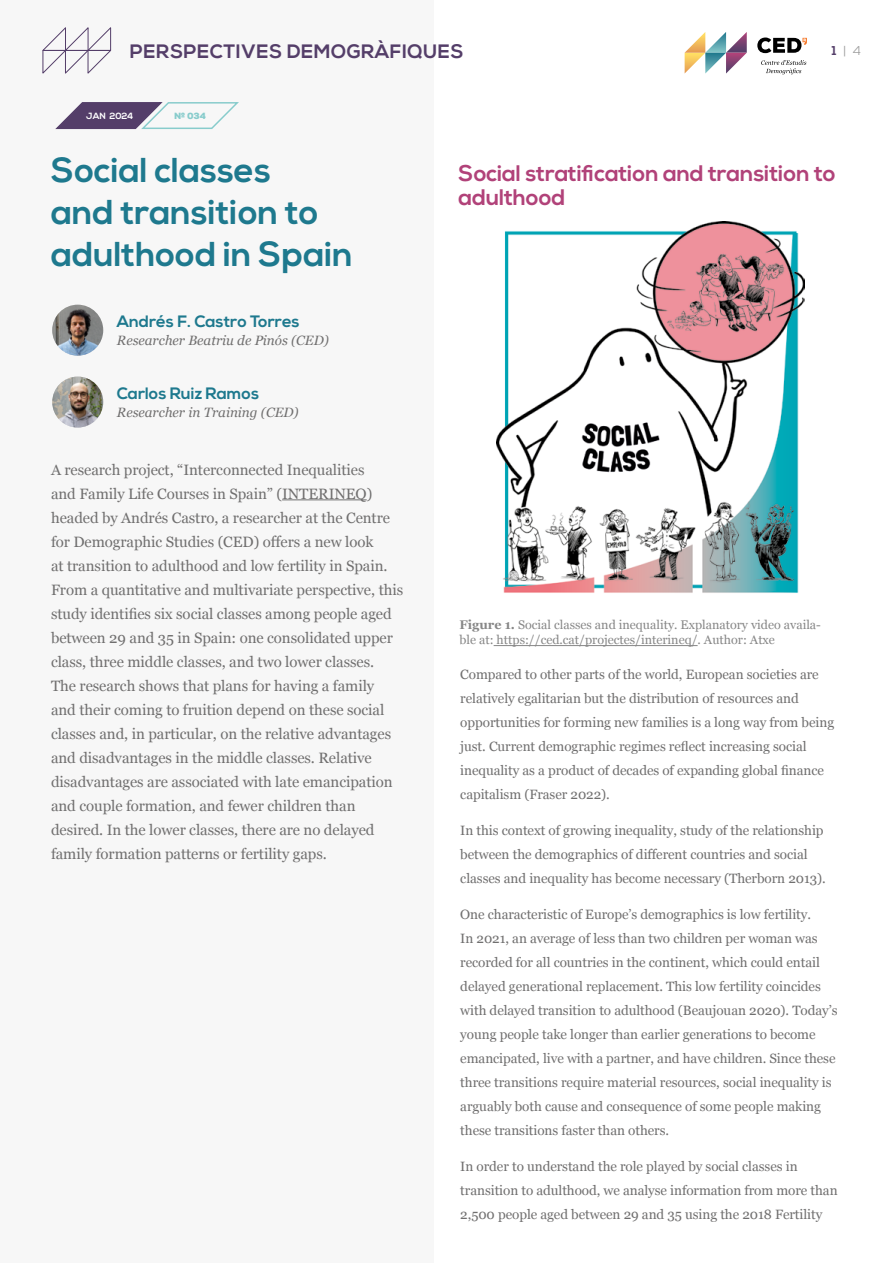
<style>
.page{position:relative;width:893px;height:1263px;background:#fff}
.page>*{position:absolute;margin:0;border:0;box-sizing:border-box;transform-origin:0 0}
.t1{font:700 34.5px/42px "Nexa";color:#1e798e}
.t2{font:700 22.5px/24px "Nexa";letter-spacing:-.005em;color:#b14279}
.t3{font:700 19.35px "Nexa";letter-spacing:.025em;color:#543e69}
.t4{font:700 16.5px "Nexa";color:#1e798e}
.t5{font:15px/24px "Georgia";letter-spacing:-.005em;color:#706f6f}
.t6{font:13.5px/24px "Georgia";letter-spacing:-.005em;color:#706f6f}
.t7{font:italic 13.5px "Georgia";color:#706f6f}
.t8{font:12.75px "Nexa";color:#9c9c9c}
.t9{font:12.45px/15.6px "Georgia";color:#878787}
.t10{font:700 9px "Nexa";color:#fff}
.t11{font:900 9px "Nexa";color:#8cc}
.s1{font-weight:700;color:#543e69}
.s2{font-weight:700}
</style>
<div class="page">
<div style="left:0;top:0;width:434px;height:1263px;background:#f7f7f7"></div>
<hr style="left:282px;top:499px;width:85px;height:1px;background:#706f6f">
<hr style="left:494px;top:645px;width:204px;height:1px;background:#878787">
<img style="left:497px;top:221px;width:308px;height:372px">
<img style="left:52px;top:305px;width:51px;height:51px;border-radius:26px">
<img style="left:52px;top:377px;width:51px;height:51px;border-radius:26px">
<svg style="left:55px;top:102px;width:184px;height:28px"></svg>
<svg style="left:42px;top:27px;width:70px;height:47px"></svg>
<svg style="left:685px;top:32px;width:62px;height:42px"></svg>
<svg style="left:757px;top:38px;width:50px;height:15px"></svg>
<svg style="left:761px;top:60px;width:45px;height:14px"></svg>
<h3 class="t3" style="left:130px;top:40px;width:335px">PERSPECTIVES DEMOGRÀFIQUES</h3>
<p class="t8" style="left:832px;top:43px;width:31px"><span class="s1">1</span> | 4</p>
<p class="t10" style="left:86px;top:111px;width:48px">JAN 2024</p>
<p class="t11" style="left:174px;top:110px;width:34px">Nº 034</p>
<h1 class="t1" style="left:51px;top:150px;width:303px">Social classes<br>and transition to adulthood in Spain</h1>
<p class="t4" style="left:117px;top:312px;width:184px">Andrés F. Castro Torres</p>
<p class="t7" style="left:117px;top:330px;width:214px">Researcher Beatriu de Pinós (CED)</p>
<p class="t4" style="left:117px;top:383px;width:144px">Carlos Ruiz Ramos</p>
<p class="t7" style="left:117px;top:402px;width:183px">Researcher in Training (CED)</p>
<p class="t5" style="left:51px;top:457px;width:354px">A research project, “Interconnected Inequalities<br>and Family Life Courses in Spain” (INTERINEQ) headed by Andrés Castro, a researcher at the Centre for Demographic Studies (CED) offers a new look<br>at transition to adulthood and low fertility in Spain.<br>From a quantitative and multivariate perspective, this study identifies six social classes among people aged between 29 and 35 in Spain: one consolidated upper class, three middle classes, and two lower classes.<br>The research shows that plans for having a family<br>and their coming to fruition depend on these social classes and, in particular, on the relative advantages and disadvantages in the middle classes. Relative disadvantages are associated with late emancipation and couple formation, and fewer children than desired. In the lower classes, there are no delayed family formation patterns or fertility gaps.</p>
<h2 class="t2" style="left:459px;top:162px;width:379px">Social stratification and transition to adulthood</h2>
<p class="t9" style="left:459px;top:616px;width:363px"><span class="s2">Figure 1.</span> Social classes and inequality. Explanatory video availa&shy;ble at: https://ced.cat/projectes/interineq/. Author: Atxe</p>
<p class="t6" style="left:460px;top:661px;width:375px">Compared to other parts of the world, European societies are relatively egalitarian but the distribution of resources and opportunities for forming new families is a long way from being just. Current demographic regimes reflect increasing social inequality as a product of decades of expanding global finance capitalism (Fraser 2022).</p>
<p class="t6" style="left:460px;top:817px;width:367px">In this context of growing inequality, study of the relationship between the demographics of different countries and social classes and inequality has become necessary (Therborn 2013).</p>
<p class="t6" style="left:460px;top:901px;width:379px">One characteristic of Europe’s demographics is low fertility.<br>In 2021, an average of less than two children per woman was recorded for all countries in the continent, which could entail delayed generational replacement. This low fertility coincides with delayed transition to adulthood (Beaujouan 2020). Today’s young people take longer than earlier generations to become emancipated, live with a partner, and have children. Since these three transitions require material resources, social inequality is arguably both cause and consequence of some people making these transitions faster than others.</p>
<p class="t6" style="left:460px;top:1153px;width:379px">In order to understand the role played by social classes in transition to adulthood, we analyse information from more than<br>2,500 people aged between 29 and 35 using the 2018 Fertility</p>
</div>
